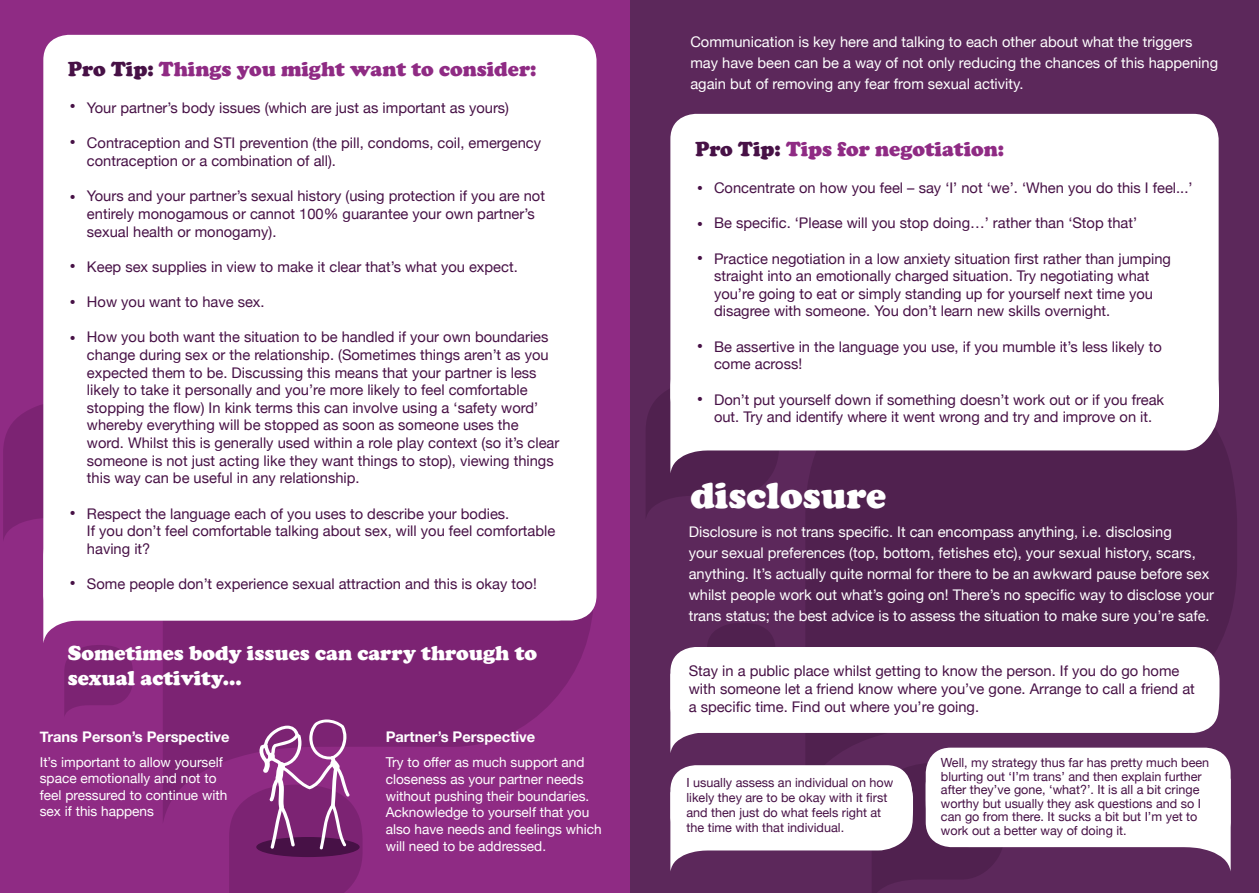
<style>
.page{position:relative;width:1259px;height:893px;background:#fff}
.page>*{position:absolute;margin:0;border:0;box-sizing:border-box;transform-origin:0 0}
.t1{font:900 37.8px "Cooper";color:#fff}
.t2{font:900 21px "Cooper";color:#8f2b84}
.t3{font:900 21px/25.2px "Cooper";color:#fff}
.t4{font:14.7px/17.7px "Helvetica Neue";color:#471146}
.t5{font:14.7px/21px "Helvetica Neue";color:#fff}
.t6{font:700 14.7px "Helvetica Neue";color:#fff}
.t7{font:900 14.7px "Cooper";color:#471146}
.t8{font:13.65px/16.8px "Helvetica Neue";color:#fff}
.t9{font:12.6px/13.6px "Helvetica Neue";color:#471146}
.s1{color:#471146}
</style>
<div class="page">
<div style="left:0;top:0;width:631px;height:893px;background:#8f2b84"></div>
<svg style="left:3px;top:404px;width:40px;height:136px"></svg>
<svg style="left:64px;top:645px;width:69px;height:71px"></svg>
<svg style="left:163px;top:606px;width:431px;height:215px;fill:#7c2373"></svg>
<div style="left:630px;top:0;width:629px;height:893px;background:#5c285b"></div>
<svg style="left:646px;top:389px;width:126px;height:127px"></svg>
<svg style="left:707px;top:623px;width:68px;height:24px"></svg>
<div style="left:806px;top:436px;width:431px;height:366px;background:#50214f"></div>
<div style="left:43px;top:35px;width:553px;height:585px;background:#fff;border-radius:25px"></div>
<svg style="left:43px;top:507px;width:549px;height:136px"></svg>
<div style="left:670px;top:114px;width:548px;height:308px;background:#fff;border-radius:25px"></div>
<svg style="left:670px;top:337px;width:549px;height:136px"></svg>
<svg style="left:229px;top:719px;width:133px;height:174px"></svg>
<div style="left:670px;top:647px;width:548px;height:86px;background:#fff;border-radius:25px"></div>
<svg style="left:670px;top:654px;width:549px;height:99px"></svg>
<div style="left:925px;top:748px;width:305px;height:99px;background:#fff;border-radius:25px"></div>
<svg style="left:670px;top:755px;width:560px;height:138px"></svg>
<h2 class="t2" style="left:68px;top:57px;width:470px"><span class="s1">Pro Tip:</span> Things you might want to consider:</h2>
<p class="t7" style="left:68px;top:98px;width:11px">•</p>
<p class="t7" style="left:68px;top:134px;width:11px">•</p>
<p class="t7" style="left:68px;top:188px;width:11px">•</p>
<p class="t7" style="left:68px;top:257px;width:11px">•</p>
<p class="t7" style="left:68px;top:293px;width:11px">•</p>
<p class="t7" style="left:68px;top:330px;width:11px">•</p>
<p class="t7" style="left:68px;top:504px;width:11px">•</p>
<p class="t7" style="left:68px;top:575px;width:11px">•</p>
<p class="t4" style="left:87px;top:99px;width:423px">Your partner’s body issues (which are just as important as yours)</p>
<p class="t4" style="left:87px;top:134px;width:455px">Contraception and STI prevention (the pill, condoms, coil, emergency contraception or a combination of all).</p>
<p class="t4" style="left:87px;top:187px;width:459px">Yours and your partner’s sexual history (using protection if you are not entirely monogamous or cannot 100% guarantee your own partner’s sexual health or monogamy).</p>
<p class="t4" style="left:87px;top:257px;width:432px">Keep sex supplies in view to make it clear that’s what you expect.</p>
<p class="t4" style="left:87px;top:293px;width:179px">How you want to have sex.</p>
<p class="t4" style="left:87px;top:328px;width:474px">How you both want the situation to be handled if your own boundaries change during sex or the relationship. (Sometimes things aren’t as you expected them to be. Discussing this means that your partner is less likely to take it personally and you’re more likely to feel comfortable stopping the flow) In kink terms this can involve using a ‘safety word’ whereby everything will be stopped as soon as someone uses the<br>word. Whilst this is generally used within a role play context (so it’s clear someone is not just acting like they want things to stop), viewing things this way can be useful in any relationship.</p>
<p class="t4" style="left:87px;top:504px;width:470px">Respect the language each of you uses to describe your bodies.<br>If you don’t feel comfortable talking about sex, will you feel comfortable having it?</p>
<p class="t4" style="left:87px;top:575px;width:451px">Some people don’t experience sexual attraction and this is okay too!</p>
<h2 class="t3" style="left:68px;top:640px;width:470px">Sometimes body issues can carry through to sexual activity...</h2>
<p class="t6" style="left:40px;top:727px;width:191px">Trans Person’s Perspective</p>
<p class="t8" style="left:40px;top:754px;width:189px;line-height:16.4px">It’s important to allow yourself space emotionally and not to feel pressured to continue with sex if this happens</p>
<p class="t6" style="left:386px;top:727px;width:151px">Partner’s Perspective</p>
<p class="t8" style="left:386px;top:754px;width:217px">Try to offer as much support and closeness as your partner needs without pushing their boundaries.<br>Acknowledge to yourself that you also have needs and feelings which will need to be addressed.</p>
<p class="t5" style="left:690px;top:31px;width:529px">Communication is key here and talking to each other about what the triggers may have been can be a way of not only reducing the chances of this happening again but of removing any fear from sexual activity.</p>
<h2 class="t2" style="left:695px;top:137px;width:311px"><span class="s1">Pro Tip:</span> Tips for negotiation:</h2>
<p class="t7" style="left:695px;top:180px;width:11px">•</p>
<p class="t7" style="left:695px;top:216px;width:11px">•</p>
<p class="t7" style="left:695px;top:249px;width:11px">•</p>
<p class="t7" style="left:695px;top:337px;width:11px">•</p>
<p class="t7" style="left:695px;top:391px;width:11px">•</p>
<p class="t4" style="left:714px;top:179px;width:480px">Concentrate on how you feel – say ‘I’ not ‘we’. ‘When you do this I feel...’</p>
<p class="t4" style="left:714px;top:214px;width:425px">Be specific. ‘Please will you stop doing…’ rather than ‘Stop that’</p>
<p class="t4" style="left:714px;top:249px;width:458px">Practice negotiation in a low anxiety situation first rather than jumping straight into an emotionally charged situation. Try negotiating what you’re going to eat or simply standing up for yourself next time you disagree with someone. You don’t learn new skills overnight.</p>
<p class="t4" style="left:714px;top:337px;width:449px">Be assertive in the language you use, if you mumble it’s less likely to come across!</p>
<p class="t4" style="left:714px;top:390px;width:452px">Don’t put yourself down if something doesn’t work out or if you freak out. Try and identify where it went wrong and try and improve on it.</p>
<h1 class="t1" style="left:690px;top:473px;width:197px">disclosure</h1>
<p class="t5" style="left:689px;top:521px;width:527px">Disclosure is not trans specific. It can encompass anything, i.e. disclosing<br>your sexual preferences (top, bottom, fetishes etc), your sexual history, scars, anything. It’s actually quite normal for there to be an awkward pause before sex whilst people work out what’s going on! There’s no specific way to disclose your trans status; the best advice is to assess the situation to make sure you’re safe.</p>
<p class="t4" style="left:689px;top:662px;width:508px">Stay in a public place whilst getting to know the person. If you do go home with someone let a friend know where you’ve gone. Arrange to call a friend at a specific time. Find out where you’re going.</p>
<p class="t9" style="left:686px;top:775px;width:208px;line-height:15.1px">I usually assess an individual on how likely they are to be okay with it first and then just do what feels right at the time with that individual.</p>
<p class="t9" style="left:941px;top:755px;width:270px">Well, my strategy thus far has pretty much been blurting out ‘I’m trans’ and then explain further after they’ve gone, ‘what?’. It is all a bit cringe worthy but usually they ask questions and so I can go from there. It sucks a bit but I’m yet to work out a better way of doing it.</p>
</div>
